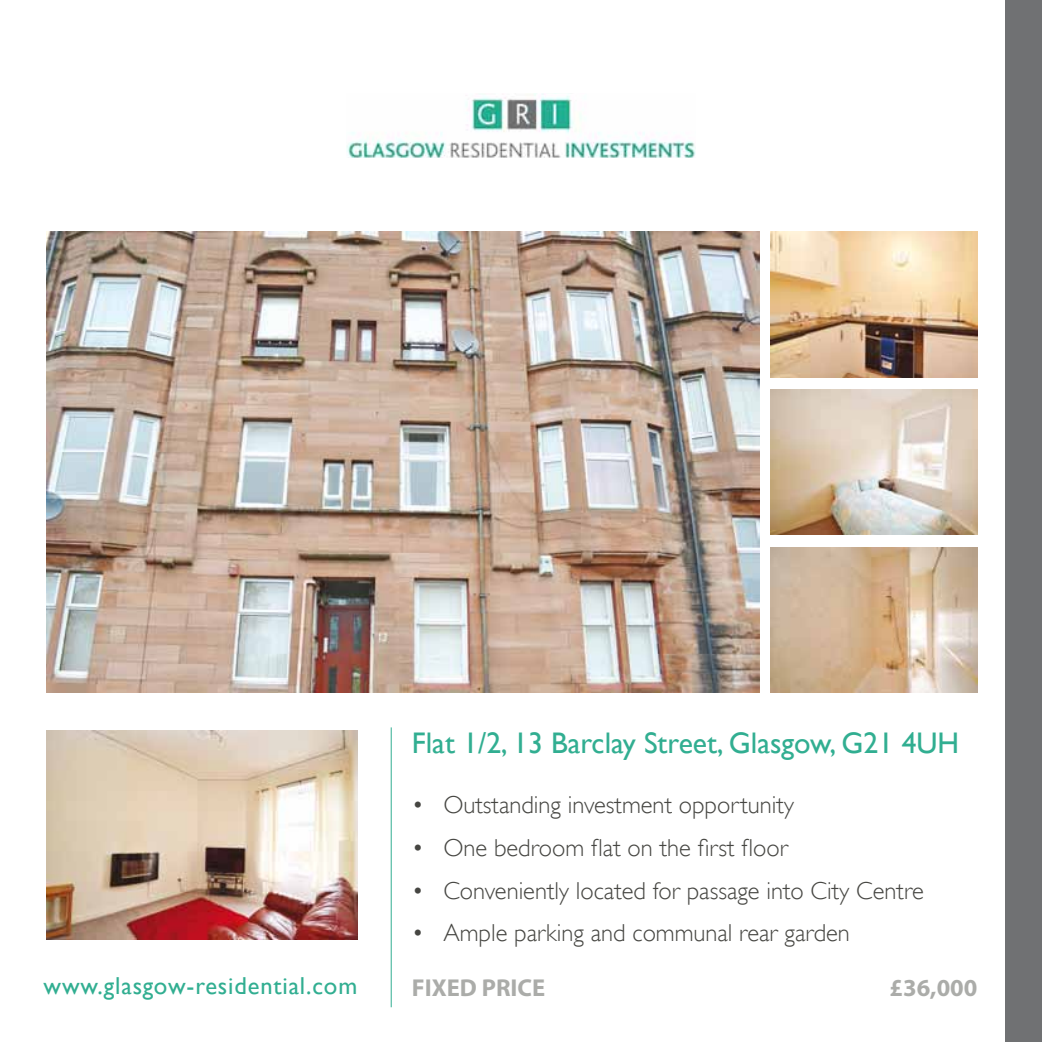
<style>
.page{position:relative;width:1042px;height:1042px;background:#fff}
.page>*{position:absolute;margin:0;border:0;box-sizing:border-box;transform-origin:0 0}
.t1{font:29.75px "Gill Sans";color:#31ae91}
.t2{font:300 24.5px "Gill Sans";color:#464642}
.t3{font:24.5px "Gill Sans";letter-spacing:.035em;color:#31ae91}
.t4{font:700 24.5px "Myriad";color:#abaca9}
</style>
<div class="page">
<img style="left:347px;top:93px;width:348px;height:65px">
<img style="left:47px;top:232px;width:712px;height:460px">
<img style="left:770px;top:232px;width:207px;height:145px">
<img style="left:770px;top:389px;width:207px;height:146px">
<img style="left:770px;top:547px;width:207px;height:145px">
<img style="left:47px;top:730px;width:310px;height:209px">
<hr style="left:391px;top:727px;width:1px;height:280px;background:#31ae91">
<div style="left:1005px;top:0;width:37px;height:1042px;background:#707173"></div>
<p class="t3" style="left:44px;top:971px;width:315px">www.glasgow-residential.com</p>
<p class="t1" style="left:412px;top:725px;width:549px">Flat 1/2, 13 Barclay Street, Glasgow, G21 4UH</p>
<p class="t2" style="left:412px;top:791px;width:384px">• Outstanding investment opportunity</p>
<p class="t2" style="left:412px;top:833px;width:378px">• One bedroom flat on the first floor</p>
<p class="t2" style="left:412px;top:876px;width:513px">• Conveniently located for passage into City Centre</p>
<p class="t2" style="left:412px;top:919px;width:439px">• Ample parking and communal rear garden</p>
<p class="t4" style="left:412px;top:975px;width:135px">FIXED PRICE</p>
<p class="t4" style="left:889px;top:975px;width:89px">£36,000</p>
</div>
